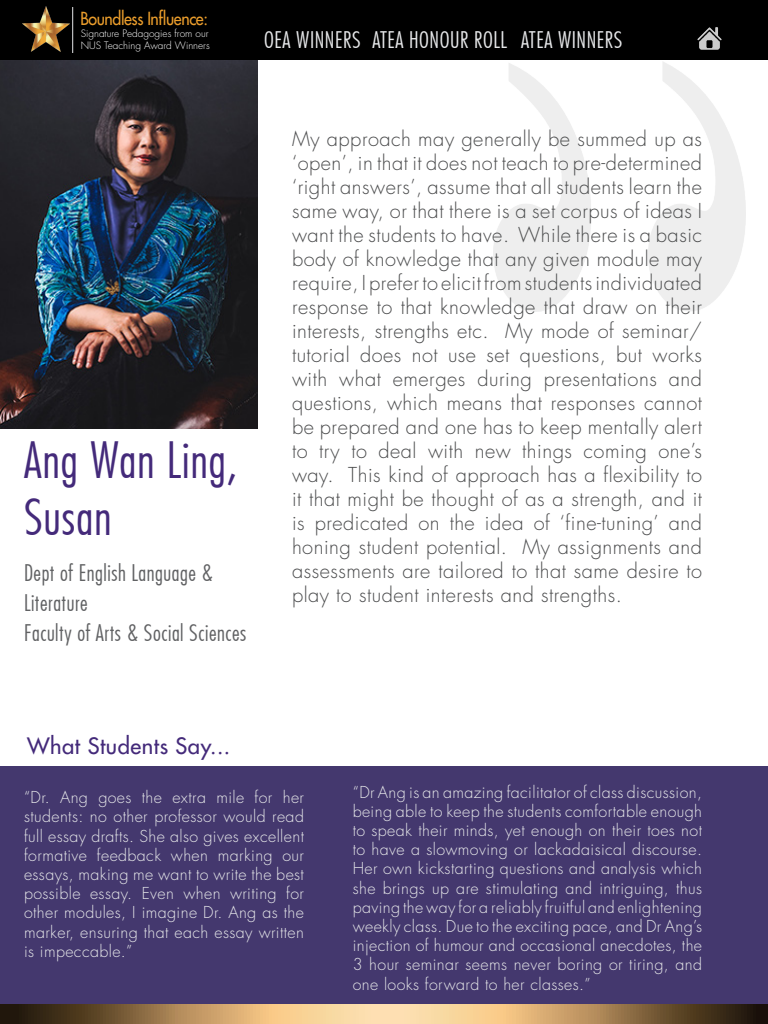
<style>
.page{position:relative;width:768px;height:1024px;background:#fff}
.page>*{position:absolute;margin:0;border:0;box-sizing:border-box;transform-origin:0 0}
.Heading4{font:300 48px/57.6px "Futura";letter-spacing:.025em;color:#442a7a}
.Dept{font:300 22px/30px "Futura";letter-spacing:.025em;color:#616264}
.t1{font:300 22px "Futura";letter-spacing:.025em;color:#e6e7e9}
.t2{font:500 22px "Futura Std";letter-spacing:.025em;color:#442a7a}
.body{font:300 20px/24px "Futura Std";letter-spacing:.025em;color:#4b4c4d;text-align:justify}
.t3{font:500 17.6px "Futura Std";letter-spacing:-.025em;color:#ea9d2c;scale:.91 1}
.t4{font:300 16px/19.2px "Futura Std";letter-spacing:.025em;color:#e6e7e9;text-align:justify}
.t5{font:300 10px/12px "Futura Std";color:#fff}
</style>
<div class="page">
<div style="left:0;top:0;width:768px;height:60px;background:#000"></div>
<svg style="left:0;top:1004px;width:768px;height:20px;background:#a9895e"></svg>
<img style="left:23px;top:6px;width:47px;height:45px">
<hr style="left:72px;top:7px;width:1px;height:46px;background:#e6e7e9">
<img style="left:697px;top:27px;width:25px;height:23px">
<img style="left:0;top:60px;width:258px;height:368px">
<div style="left:0;top:766px;width:768px;height:238px;background:#44386e"></div>
<p class="t3" style="left:80px;top:8px;width:142px">Boundless Influence:</p>
<p class="t5" style="left:81px;top:28px;width:131px">Signature Pedagogies from our<br>NUS Teaching Award Winners</p>
<p class="t1" style="left:264px;top:26px;width:98px">OEA WINNERS</p>
<p class="t1" style="left:372px;top:26px;width:136px">ATEA HONOUR ROLL</p>
<p class="t1" style="left:521px;top:26px;width:103px">ATEA WINNERS</p>
<p class="Heading4" style="left:24px;top:430px;width:215px">Ang Wan Ling,<br>Susan</p>
<p class="Dept" style="left:24px;top:558px;width:191px">Dept of English Language &amp;<br>Literature</p>
<p class="Dept" style="left:24px;top:618px;width:224px">Faculty of Arts &amp; Social Sciences</p>
<p class="t2" style="left:27px;top:732px;width:205px">What Students Say...</p>
<p class="body" style="left:292px;top:128px;width:412px">My approach may generally be summed up as ‘open’, in that it does not teach to pre-determined ‘right answers’, assume that all students learn the same way, or that there is a set corpus of ideas I want the students to have. While there is a basic body of knowledge that any given module may require, I prefer to elicit from students individuated response to that knowledge that draw on their interests, strengths etc. My mode of seminar/ tutorial does not use set questions, but works with what emerges during presentations and questions, which means that responses cannot be prepared and one has to keep mentally alert to try to deal with new things coming one’s way. This kind of approach has a flexibility to it that might be thought of as a strength, and it is predicated on the idea of ‘fine-tuning’ and honing student potential. My assignments and assessments are tailored to that same desire to play to student interests and strengths.</p>
<p class="t4" style="left:24px;top:788px;width:282px">“Dr. Ang goes the extra mile for her students: no other professor would read full essay drafts. She also gives excellent formative feedback when marking our essays, making me want to write the best possible essay. Even when writing for other modules, I imagine Dr. Ang as the marker, ensuring that each essay written is impeccable.”</p>
<p class="t4" style="left:353px;top:783px;width:351px">“Dr Ang is an amazing facilitator of class discussion, being able to keep the students comfortable enough to speak their minds, yet enough on their toes not to have a slowmoving or lackadaisical discourse.<br>Her own kickstarting questions and analysis which she brings up are stimulating and intriguing, thus paving the way for a reliably fruitful and enlightening weekly class. Due to the exciting pace, and Dr Ang’s injection of humour and occasional anecdotes, the 3 hour seminar seems never boring or tiring, and one looks forward to her classes.”</p>
</div>
